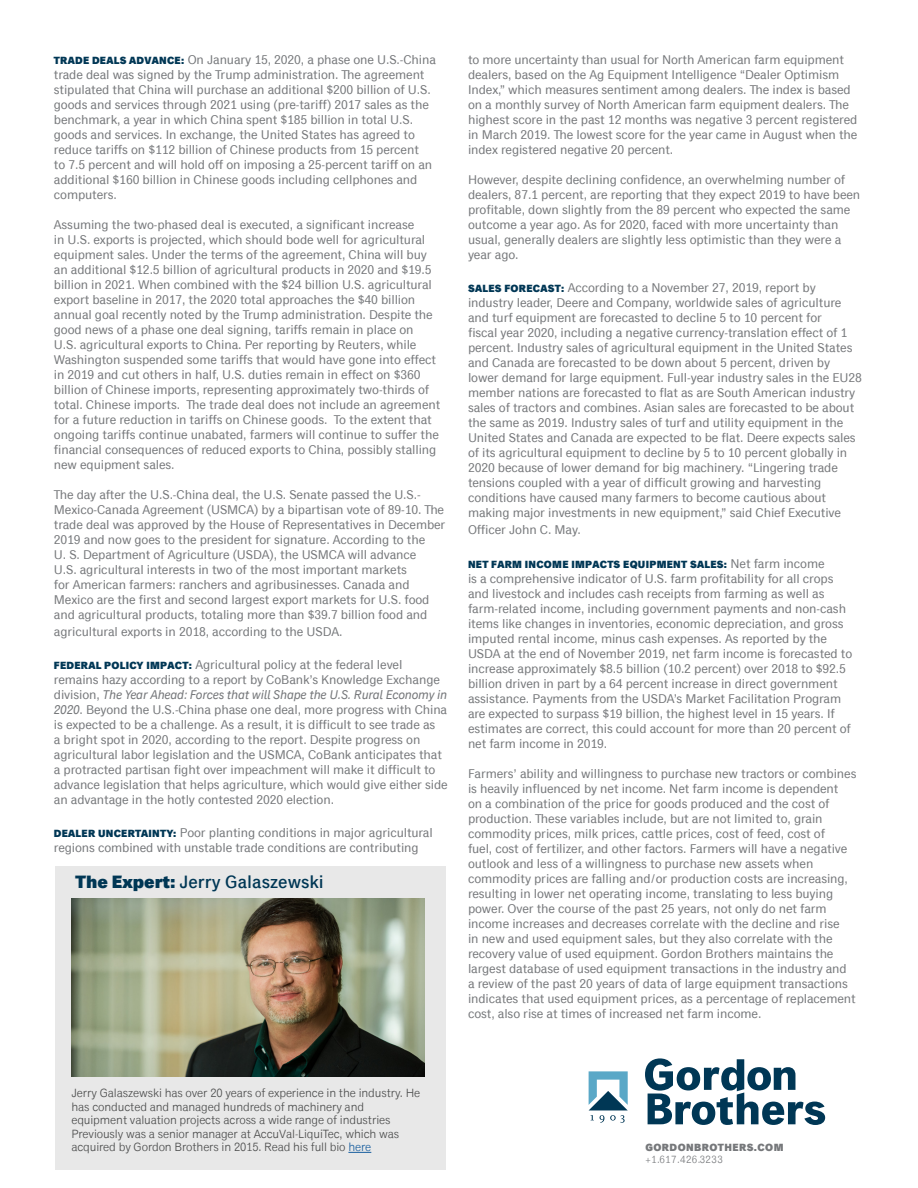
<style>
.page{position:relative;width:918px;height:1188px;background:#fff}
.page>*{position:absolute;margin:0;border:0;box-sizing:border-box;transform-origin:0 0}
.trend_bullets{font:500 18px "Classic Grotesque Pro";color:#003755}
.body{font:12.75px/15px "Classic Grotesque Pro";letter-spacing:-.01em;color:#76787b}
.trend_bullets-2{font:12px "Classic Grotesque Pro";letter-spacing:-.01em;color:#4a4b4b}
.body-2{font:800 10.5px "Classic Grotesque Pro";letter-spacing:.025em;color:#003755}
.t1{font:800 10.5px "Classic Grotesque Pro";letter-spacing:.04em;color:#76787b}
.t2{font:10.5px "Classic Grotesque Pro";letter-spacing:.04em;color:#76787b}
.s1{font-weight:800;font-size:10.5px;color:#003755}
.s2{font-style:italic}
.s3{font-weight:800}
.s4{font-weight:400;font-size:12.75px;color:#76787b}
.s5{color:#175d9e}
</style>
<div class="page">
<div style="left:55px;top:867px;width:391px;height:303px;background:#e8e8e8"></div>
<img style="left:71px;top:898px;width:353px;height:178px">
<svg style="left:348px;top:1152px;width:23px;height:1px"></svg>
<svg style="left:645px;top:1058px;width:180px;height:67px"></svg>
<svg style="left:589px;top:1071px;width:39px;height:52px"></svg>
<p class="body" style="left:54px;top:52px;width:384px"><span class="s1">TRADE DEALS ADVANCE:</span> On January 15, 2020, a phase one U.S.-China trade deal was signed by the Trump administration. The agreement stipulated that China will purchase an additional $200 billion of U.S. goods and services through 2021 using (pre-tariff) 2017 sales as the benchmark, a year in which China spent $185 billion in total U.S. goods and services. In exchange, the United States has agreed to reduce tariffs on $112 billion of Chinese products from 15 percent<br>to 7.5 percent and will hold off on imposing a 25-percent tariff on an additional $160 billion in Chinese goods including cellphones and computers.</p>
<p class="body" style="left:54px;top:217px;width:388px">Assuming the two-phased deal is executed, a significant increase<br>in U.S. exports is projected, which should bode well for agricultural equipment sales. Under the terms of the agreement, China will buy an additional $12.5 billion of agricultural products in 2020 and $19.5 billion in 2021. When combined with the $24 billion U.S. agricultural export baseline in 2017, the 2020 total approaches the $40 billion annual goal recently noted by the Trump administration. Despite the good news of a phase one deal signing, tariffs remain in place on<br>U.S. agricultural exports to China. Per reporting by Reuters, while Washington suspended some tariffs that would have gone into effect in 2019 and cut others in half, U.S. duties remain in effect on $360 billion of Chinese imports, representing approximately two-thirds of total. Chinese imports. The trade deal does not include an agreement for a future reduction in tariffs on Chinese goods. To the extent that ongoing tariffs continue unabated, farmers will continue to suffer the financial consequences of reduced exports to China, possibly stalling new equipment sales.</p>
<p class="body" style="left:54px;top:487px;width:393px">The day after the U.S.-China deal, the U.S. Senate passed the U.S.- Mexico-Canada Agreement (USMCA) by a bipartisan vote of 89-10. The trade deal was approved by the House of Representatives in December 2019 and now goes to the president for signature. According to the<br>U. S. Department of Agriculture (USDA), the USMCA will advance<br>U.S. agricultural interests in two of the most important markets<br>for American farmers: ranchers and agribusinesses. Canada and Mexico are the first and second largest export markets for U.S. food and agricultural products, totaling more than $39.7 billion food and</p>
<p class="body" style="left:54px;top:624px;width:290px">agricultural exports in 2018, according to the USDA.</p>
<p class="body" style="left:54px;top:658px;width:395px"><span class="s1">FEDERAL POLICY IMPACT:</span> Agricultural policy at the federal level remains hazy according to a report by CoBank’s Knowledge Exchange division, <span class="s2">The Year Ahead: Forces that will Shape the U.S. Rural Economy in 2020</span>. Beyond the U.S.-China phase one deal, more progress with China is expected to be a challenge. As a result, it is difficult to see trade as<br>a bright spot in 2020, according to the report. Despite progress on agricultural labor legislation and the USMCA, CoBank anticipates that a protracted partisan fight over impeachment will make it difficult to advance legislation that helps agriculture, which would give either side an advantage in the hotly contested 2020 election.</p>
<p class="body" style="left:54px;top:826px;width:380px"><span class="s1">DEALER UNCERTAINTY:</span> Poor planting conditions in major agricultural regions combined with unstable trade conditions are contributing</p>
<p class="trend_bullets" style="left:76px;top:871px;width:250px"><span class="s3">The Expert:</span> Jerry Galaszewski</p>
<p class="body" style="left:468px;top:52px;width:391px">to more uncertainty than usual for North American farm equipment dealers, based on the Ag Equipment Intelligence “Dealer Optimism Index,” which measures sentiment among dealers. The index is based on a monthly survey of North American farm equipment dealers. The highest score in the past 12 months was negative 3 percent registered in March 2019. The lowest score for the year came in August when the index registered negative 20 percent.</p>
<p class="body" style="left:468px;top:172px;width:394px">However, despite declining confidence, an overwhelming number of dealers, 87.1 percent, are reporting that they expect 2019 to have been profitable, down slightly from the 89 percent who expected the same outcome a year ago. As for 2020, faced with more uncertainty than usual, generally dealers are slightly less optimistic than they were a year ago.</p>
<p class="body" style="left:468px;top:281px;width:395px"><span class="s1">SALES FORECAST:</span> According to a November 27, 2019, report by industry leader, Deere and Company, worldwide sales of agriculture and turf equipment are forecasted to decline 5 to 10 percent for<br>fiscal year 2020, including a negative currency-translation effect of 1 percent. Industry sales of agricultural equipment in the United States and Canada are forecasted to be down about 5 percent, driven by lower demand for large equipment. Full-year industry sales in the EU28 member nations are forecasted to flat as are South American industry sales of tractors and combines. Asian sales are forecasted to be about the same as 2019. Industry sales of turf and utility equipment in the United States and Canada are expected to be flat. Deere expects sales of its agricultural equipment to decline by 5 to 10 percent globally in 2020 because of lower demand for big machinery. “Lingering trade tensions coupled with a year of difficult growing and harvesting conditions have caused many farmers to become cautious about making major investments in new equipment,” said Chief Executive</p>
<p class="body" style="left:468px;top:523px;width:114px">Officer John C. May.</p>
<p class="body-2" style="left:468px;top:558px;width:358px">NET FARM INCOME IMPACTS EQUIPMENT SALES: <span class="s4">Net farm income</span></p>
<p class="body" style="left:468px;top:571px;width:386px">is a comprehensive indicator of U.S. farm profitability for all crops and livestock and includes cash receipts from farming as well as farm-related income, including government payments and non-cash items like changes in inventories, economic depreciation, and gross imputed rental income, minus cash expenses. As reported by the USDA at the end of November 2019, net farm income is forecasted to increase approximately $8.5 billion (10.2 percent) over 2018 to $92.5 billion driven in part by a 64 percent increase in direct government assistance. Payments from the USDA’s Market Facilitation Program are expected to surpass $19 billion, the highest level in 15 years. If estimates are correct, this could account for more than 20 percent of net farm income in 2019.</p>
<p class="body" style="left:468px;top:766px;width:390px">Farmers’ ability and willingness to purchase new tractors or combines is heavily influenced by net income. Net farm income is dependent<br>on a combination of the price for goods produced and the cost of production. These variables include, but are not limited to, grain commodity prices, milk prices, cattle prices, cost of feed, cost of<br>fuel, cost of fertilizer, and other factors. Farmers will have a negative outlook and less of a willingness to purchase new assets when commodity prices are falling and/or production costs are increasing, resulting in lower net operating income, translating to less buying power. Over the course of the past 25 years, not only do net farm income increases and decreases correlate with the decline and rise<br>in new and used equipment sales, but they also correlate with the recovery value of used equipment. Gordon Brothers maintains the largest database of used equipment transactions in the industry and a review of the past 20 years of data of large equipment transactions indicates that used equipment prices, as a percentage of replacement cost, also rise at times of increased net farm income.</p>
<p class="trend_bullets-2" style="left:71px;top:1086px;width:350px">Jerry Galaszewski has over 20 years of experience in the industry. He</p>
<p class="trend_bullets-2" style="left:71px;top:1099px;width:294px">has conducted and managed hundreds of machinery and</p>
<p class="trend_bullets-2" style="left:71px;top:1113px;width:321px">equipment valuation projects across a wide range of industries</p>
<p class="trend_bullets-2" style="left:71px;top:1126px;width:329px">Previously was a senior manager at AccuVal-LiquiTec, which was</p>
<p class="trend_bullets-2" style="left:71px;top:1140px;width:301px">acquired by Gordon Brothers in 2015. Read his full bio <span class="s5">here</span></p>
<p class="t1" style="left:645px;top:1141px;width:140px">GORDONBROTHERS.COM</p>
<p class="t2" style="left:645px;top:1153px;width:79px">+1.617.426.3233</p>
</div>
